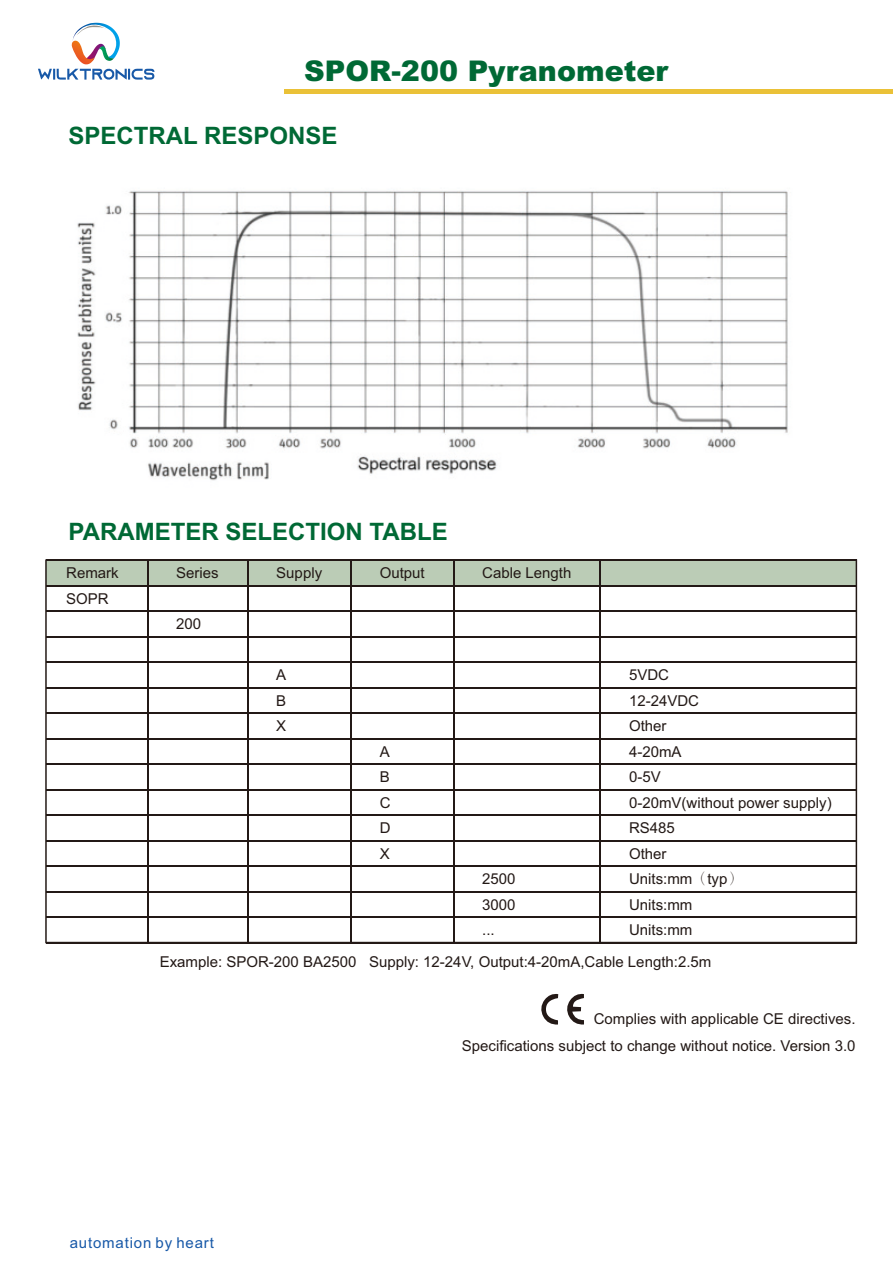
<style>
.page{position:relative;width:893px;height:1263px;background:#fff}
.page>*{position:absolute;margin:0;border:0;box-sizing:border-box;transform-origin:0 0}
.t1{font:900 28.5px "Arial";color:#006935}
.t2{font:700 24px "Arial";color:#006935}
.t3{font:15px/25.5px "Arial";color:#231916;text-align:justify}
.t4{font:15px "Arial";letter-spacing:.055em;color:#1859a8}
.s1{font-family:"Adobe Ming Std";font-weight:300}
</style>
<div class="page">
<svg style="left:38px;top:22px;width:117px;height:58px"></svg>
<hr style="left:284px;top:90px;width:609px;height:4px;background:#eac137">
<img style="left:77px;top:191px;width:711px;height:290px">
<svg style="left:567px;top:993px;width:17px;height:32px"></svg>
<svg style="left:541px;top:994px;width:17px;height:31px"></svg>
<svg style="left:45px;top:559px;width:812px;height:384px"></svg>
<hr style="left:46px;top:585px;width:810px;height:1px;background:#231916">
<hr style="left:46px;top:559px;width:810px;height:2px;background:#231916">
<hr style="left:46px;top:610px;width:810px;height:2px;background:#231916">
<hr style="left:46px;top:636px;width:810px;height:1px;background:#231916">
<hr style="left:46px;top:661px;width:810px;height:2px;background:#231916">
<hr style="left:46px;top:687px;width:810px;height:1px;background:#231916">
<hr style="left:46px;top:712px;width:810px;height:2px;background:#231916">
<hr style="left:46px;top:738px;width:810px;height:1px;background:#231916">
<hr style="left:46px;top:763px;width:810px;height:2px;background:#231916">
<hr style="left:46px;top:789px;width:810px;height:1px;background:#231916">
<hr style="left:46px;top:814px;width:810px;height:2px;background:#231916">
<hr style="left:46px;top:840px;width:810px;height:1px;background:#231916">
<hr style="left:46px;top:865px;width:810px;height:2px;background:#231916">
<hr style="left:46px;top:891px;width:810px;height:1px;background:#231916">
<hr style="left:46px;top:916px;width:810px;height:2px;background:#231916">
<hr style="left:46px;top:942px;width:810px;height:1px;background:#231916">
<hr style="left:147px;top:560px;width:1px;height:383px;background:#231916">
<hr style="left:247px;top:560px;width:1px;height:383px;background:#231916">
<hr style="left:350px;top:560px;width:1px;height:383px;background:#231916">
<hr style="left:452px;top:560px;width:2px;height:383px;background:#231916">
<hr style="left:599px;top:560px;width:2px;height:383px;background:#231916">
<h1 class="t1" style="left:304px;top:61px;width:365px">SPOR-200 Pyranometer</h1>
<h2 class="t2" style="left:68px;top:126px;width:270px">SPECTRAL RESPONSE</h2>
<h2 class="t2" style="left:68px;top:522px;width:381px">PARAMETER SELECTION TABLE</h2>
<p class="t3" style="left:66px;top:562px;width:54px">Remark<br>SOPR</p>
<p class="t3" style="left:176px;top:562px;width:44px">Series</p>
<p class="t3" style="left:176px;top:613px;width:27px">200</p>
<p class="t3" style="left:276px;top:562px;width:47px">Supply</p>
<p class="t3" style="left:379px;top:562px;width:47px">Output</p>
<p class="t3" style="left:482px;top:562px;width:91px">Cable Length</p>
<p class="t3" style="left:629px;top:664px;width:204px;text-align:left">5VDC<br>12-24VDC<br>Other<br>4-20mA<br>0-5V<br>0-20mV(without power supply)<br>RS485<br>Other<br>Units:mm<span class="s1">（</span>typ<span class="s1">）<br></span>Units:mm<br>Units:mm</p>
<p class="t3" style="left:160px;top:950px;width:553px">Example: SPOR-200 BA2500 Supply: 12-24V, Output:4-20mA,Cable Length:2.5m</p>
<p class="t3" style="left:276px;top:664px;width:12px">A B X</p>
<p class="t3" style="left:379px;top:740px;width:12px">A B C D X</p>
<p class="t3" style="left:482px;top:868px;width:35px">2500<br>3000 ...</p>
<p class="t4" style="left:70px;top:1237px;width:146px">automation by heart</p>
<p class="t3" style="left:462px;top:1007px;width:395px;line-height:27px;text-align:right">Complies with applicable CE directives.<br>Specifications subject to change without notice. Version 3.0</p>
</div>
